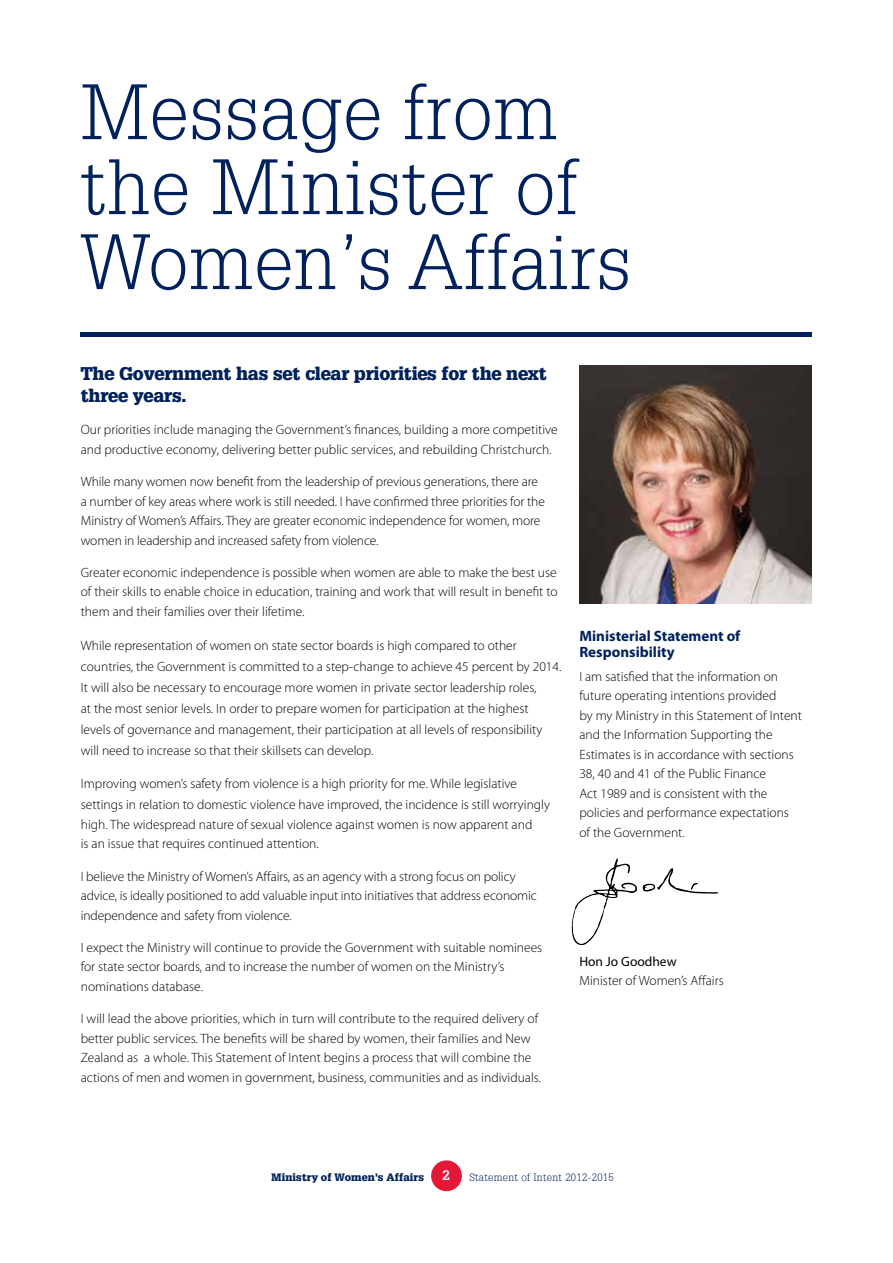
<style>
.page{position:relative;width:893px;height:1263px;background:#fff}
.page>*{position:absolute;margin:0;border:0;box-sizing:border-box;transform-origin:0 0}
.t1{font:300 76.5px/75px "Glypha";letter-spacing:.015em;color:#00215b}
.t2{font:900 18px/22.5px "Glypha";letter-spacing:-.01em;color:#00215b}
.t3{font:700 15px/16.5px "Myriad Pro";color:#00215b}
.t4{font:300 13.5px/19.5px "Myriad Pro";color:#000}
.t5{font:13.5px "Myriad Pro";color:#000}
.t6{font:700 13.5px "Glypha";color:#fff}
.t7{font:300 10.5px "Glypha";letter-spacing:.03em;color:#00215b}
.t8{font:900 10.5px "Glypha";letter-spacing:.015em;color:#00215b}
</style>
<div class="page">
<div style="left:81px;top:332px;width:731px;height:5px;background:#00215b"></div>
<div style="left:431px;top:1160px;width:31px;height:31px;background:#e31837;border-radius:50%"></div>
<img style="left:579px;top:366px;width:233px;height:238px">
<svg style="left:571px;top:858px;width:148px;height:88px"></svg>
<h1 class="t1" style="left:81px;top:74px;width:552px">Message from the Minister of<br>Women’s Affairs</h1>
<h2 class="t2" style="left:81px;top:362px;width:467px">The Government has set clear priorities for the next three years.</h2>
<p class="t4" style="left:81px;top:420px;width:478px">Our priorities include managing the Government’s finances, building a more competitive and productive economy, delivering better public services, and rebuilding Christchurch.</p>
<p class="t4" style="left:81px;top:472px;width:466px">While many women now benefit from the leadership of previous generations, there are a number of key areas where work is still needed. I have confirmed three priorities for the Ministry of Women’s Affairs. They are greater economic independence for women, more women in leadership and increased safety from violence.</p>
<p class="t4" style="left:81px;top:562px;width:478px;text-align:justify">Greater economic independence is possible when women are able to make the best use of their skills to enable choice in education, training and work that will result in benefit to them and their families over their lifetime.</p>
<p class="t4" style="left:81px;top:634px;width:482px;line-height:21px">While representation of women on state sector boards is high compared to other countries, the Government is committed to a step-change to achieve 45 percent by 2014.<br>It will also be necessary to encourage more women in private sector leadership roles,<br>at the most senior levels. In order to prepare women for participation at the highest levels of governance and management, their participation at all levels of responsibility will need to increase so that their skillsets can develop.</p>
<p class="t4" style="left:81px;top:773px;width:471px;line-height:21px">Improving women’s safety from violence is a high priority for me. While legislative settings in relation to domestic violence have improved, the incidence is still worryingly</p>
<p class="t4" style="left:81px;top:814px;width:453px">high. The widespread nature of sexual violence against women is now apparent and is an issue that requires continued attention.</p>
<p class="t4" style="left:81px;top:866px;width:457px">I believe the Ministry of Women’s Affairs, as an agency with a strong focus on policy advice, is ideally positioned to add valuable input into initiatives that address economic independence and safety from violence.</p>
<p class="t4" style="left:81px;top:937px;width:463px">I expect the Ministry will continue to provide the Government with suitable nominees for state sector boards, and to increase the number of women on the Ministry’s nominations database.</p>
<p class="t4" style="left:81px;top:1009px;width:462px">I will lead the above priorities, which in turn will contribute to the required delivery of better public services. The benefits will be shared by women, their families and New Zealand as a whole. This Statement of Intent begins a process that will combine the actions of men and women in government, business, communities and as individuals.</p>
<p class="t3" style="left:579px;top:627px;width:163px">Ministerial Statement of<br>Responsibility</p>
<p class="t4" style="left:579px;top:666px;width:224px">I am satisfied that the information on future operating intentions provided<br>by my Ministry in this Statement of Intent and the Information Supporting the Estimates is in accordance with sections 38, 40 and 41 of the Public Finance<br>Act 1989 and is consistent with the policies and performance expectations of the Government.</p>
<p class="t5" style="left:579px;top:953px;width:99px">Hon Jo Goodhew</p>
<p class="t4" style="left:579px;top:971px;width:146px">Minister of Women’s Affairs</p>
<p class="t8" style="left:272px;top:1170px;width:154px">Ministry of Women’s Affairs</p>
<p class="t6" style="left:442px;top:1167px;width:9px">2</p>
<p class="t7" style="left:469px;top:1171px;width:146px">Statement of Intent 2012-2015</p>
</div>
